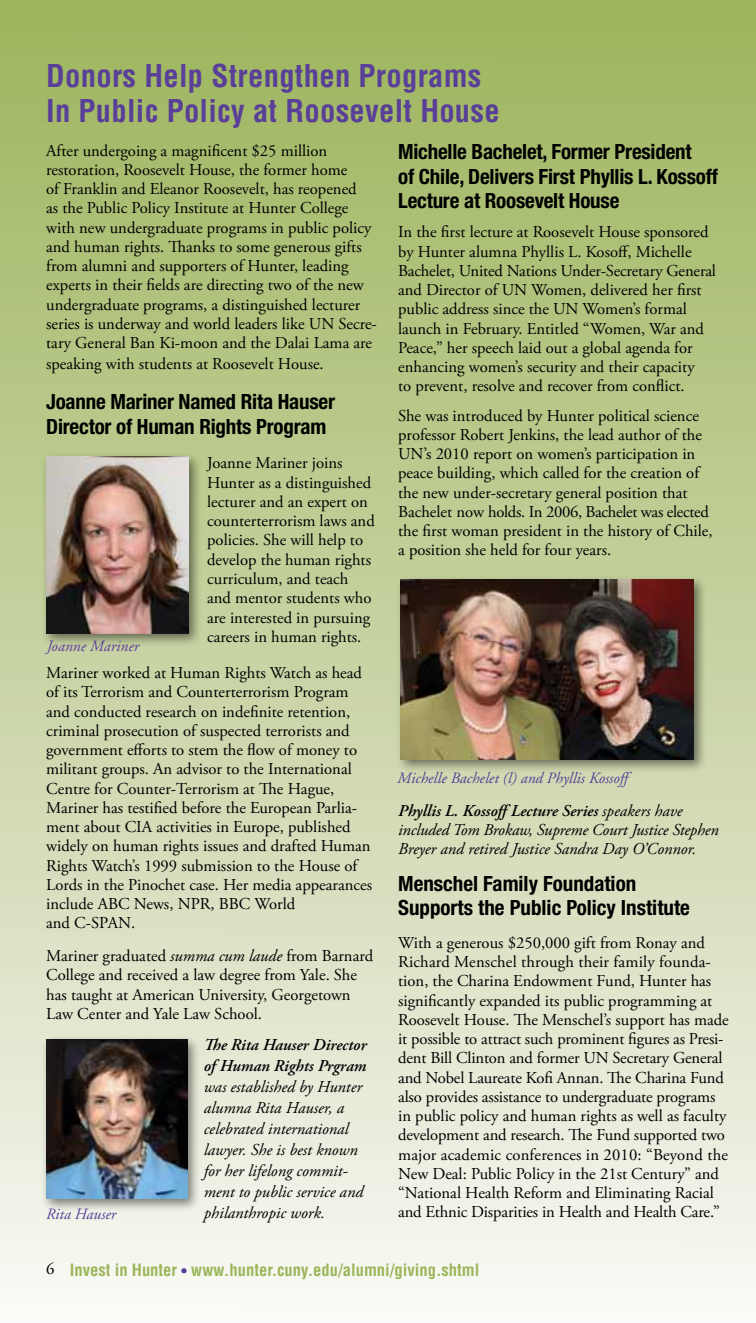
<style>
.page{position:relative;width:756px;height:1323px;background:#fff}
.page>*{position:absolute;margin:0;border:0;box-sizing:border-box;transform-origin:0 0}
.t1{font:700 condensed 30.62px/35px "Helvetica LT Std";letter-spacing:.01em;color:#5a3f99}
.t2{font:700 condensed 21px/24.5px "Helvetica Neue LT Std";letter-spacing:-.01em;color:#000}
.t3{font:16.62px/19.2px "Adobe Garamond Pro";color:#000}
.t4{font:italic 16.62px/21px "Adobe Garamond Pro";color:#000}
.t5{font:700 condensed 16.62px "Helvetica LT Std";color:#9cb55a}
.t6{font:italic 600 16.62px/21px "Adobe Garamond Pro";color:#000}
.t7{font:italic 15.75px "Adobe Garamond";color:#5a3f99}
.s1{font-style:italic}
.s2{font-weight:600}
.s3{font-family:"Adobe Garamond Pro";font-weight:400;font-stretch:normal;color:#000}
.s4{font-size:14px;color:#5a3f99}
</style>
<div class="page">
<div style="left:0;top:0;width:756px;height:1323px;background:linear-gradient(to bottom,#9bb35a,#f8f7f3)"></div>
<div style="left:41px;top:452px;width:161px;height:195px;background:#000;opacity:.5"></div>
<img style="left:46px;top:457px;width:142px;height:176px">
<div style="left:41px;top:1035px;width:160px;height:177px;background:#000;opacity:.5"></div>
<img style="left:46px;top:1040px;width:141px;height:158px">
<div style="left:396px;top:574px;width:311px;height:200px;background:#000;opacity:.5"></div>
<img style="left:401px;top:580px;width:293px;height:180px">
<h1 class="t1" style="left:46px;top:59px;width:455px">Donors Help Strengthen Programs<br>In Public Policy at Roosevelt House</h1>
<p class="t3" style="left:46px;top:141px;width:332px">After undergoing a magnificent $25 million restoration, Roosevelt House, the former home<br>of Franklin and Eleanor Roosevelt, has reopened<br>as the Public Policy Institute at Hunter College with new undergraduate programs in public policy and human rights. Thanks to some generous gifts from alumni and supporters of Hunter, leading experts in their fields are directing two of the new undergraduate programs, a distinguished lecturer series is underway and world leaders like UN Secre&shy;tary General Ban Ki-moon and the Dalai Lama are</p>
<p class="t3" style="left:46px;top:355px;width:279px">speaking with students at Roosevelt House.</p>
<p class="t2" style="left:46px;top:389px;width:290px">Joanne Mariner Named Rita Hauser<br>Director of Human Rights Program</p>
<p class="t3" style="left:207px;top:454px;width:169px">Joanne Mariner joins<br>Hunter as a distinguished lecturer and an expert on counterterrorism laws and policies. She will help to develop the human rights curriculum, and teach and mentor students who are interested in pursuing careers in human rights.</p>
<p class="t3" style="left:46px;top:664px;width:327px">Mariner worked at Human Rights Watch as head of its Terrorism and Counterterrorism Program and conducted research on indefinite retention, criminal prosecution of suspected terrorists and government efforts to stem the flow of money to militant groups. An advisor to the International Centre for Counter-Terrorism at The Hague, Mariner has testified before the European Parlia&shy;ment about CIA activities in Europe, published widely on human rights issues and drafted Human Rights Watch’s 1999 submission to the House of Lords in the Pinochet case. Her media appearances include ABC News, NPR, BBC World<br>and C-SPAN.</p>
<p class="t3" style="left:46px;top:947px;width:328px">Mariner graduated <span class="s1">summa cum laude</span> from Barnard College and received a law degree from Yale. She has taught at American University, Georgetown Law Center and Yale Law School.</p>
<p class="t6" style="left:204px;top:1035px;width:165px">The Rita Hauser Director of Human Rights Prgram</p>
<p class="t4" style="left:204px;top:1077px;width:161px">was established by Hunter alumna Rita Hauser, a celebrated international lawyer. She is best known for her lifelong commit&shy;ment to public service and philanthropic work.</p>
<p class="t2" style="left:398px;top:139px;width:321px">Michelle Bachelet, Former President<br>of Chile, Delivers First Phyllis L. Kossoff<br>Lecture at Roosevelt House</p>
<p class="t3" style="left:398px;top:223px;width:319px">In the first lecture at Roosevelt House sponsored by Hunter alumna Phyllis L. Kosoff, Michelle Bachelet, United Nations Under-Secretary General and Director of UN Women, delivered her first public address since the UN Women’s formal launch in February. Entitled “Women, War and Peace,” her speech laid out a global agenda for enhancing women’s security and their capacity<br>to prevent, resolve and recover from conflict.</p>
<p class="t3" style="left:398px;top:406px;width:316px">She was introduced by Hunter political science professor Robert Jenkins, the lead author of the UN’s 2010 report on women’s participation in peace building, which called for the creation of the new under-secretary general position that Bachelet now holds. In 2006, Bachelet was elected the first woman president in the history of Chile, a position she held for four years.</p>
<p class="t7" style="left:46px;top:637px;width:94px">Joanne Mariner</p>
<p class="t7" style="left:397px;top:770px;width:232px">Michelle Bachelet (l) and Phyllis Kossoff</p>
<p class="t4" style="left:398px;top:801px;width:322px;line-height:19.2px"><span class="s2">Phyllis L. KossoffLecture Series</span> speakers have included Tom Brokaw, Supreme Court Justice Stephen<br>Breyer and retired Justice Sandra Day O’Connor.</p>
<p class="t2" style="left:398px;top:871px;width:293px">Menschel Family Foundation<br>Supports the Public Policy Institute</p>
<p class="t3" style="left:398px;top:934px;width:332px">With a generous $250,000 gift from Ronay and Richard Menschel through their family founda&shy;tion, the Charina Endowment Fund, Hunter has significantly expanded its public programming at Roosevelt House. The Menschel’s support has made it possible to attract such prominent figures as Presi&shy;dent Bill Clinton and former UN Secretary General and Nobel Laureate Kofi Annan. The Charina Fund also provides assistance to undergraduate programs in public policy and human rights as well as faculty development and research. The Fund supported two major academic conferences in 2010: “Beyond the New Deal: Public Policy in the 21st Century” and “National Health Reform and Eliminating Racial and Ethnic Disparities in Health and Health Care.”</p>
<p class="t7" style="left:45px;top:1206px;width:72px">Rita Hauser</p>
<p class="t5" style="left:46px;top:1259px;width:435px"><span class="s3">6</span> Invest in Hunter <span class="s4">•</span> www.hunter.cuny.edu/alumni/giving.shtml</p>
</div>
